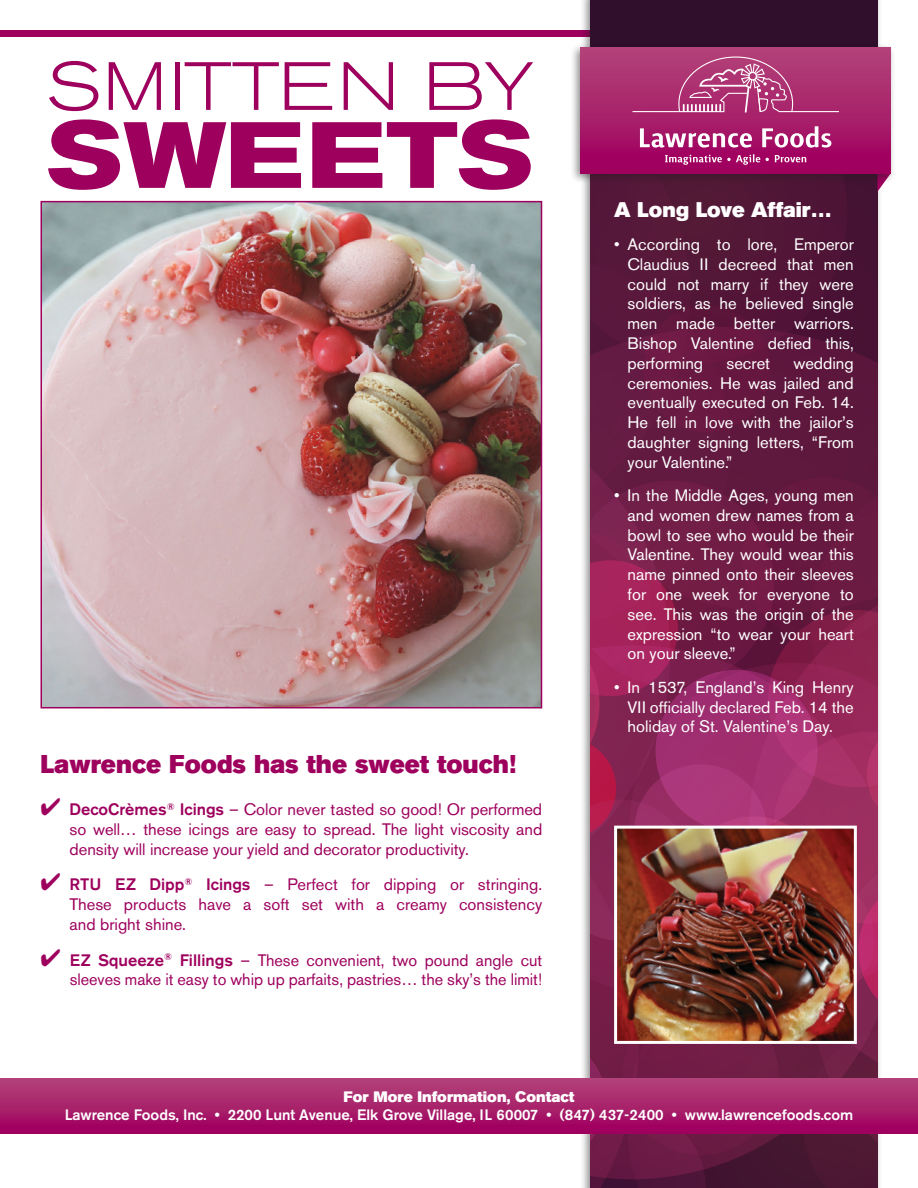
<style>
.page{position:relative;width:918px;height:1188px;background:#fff}
.page>*{position:absolute;margin:0;border:0;box-sizing:border-box;transform-origin:0 0}
.t1{font:700 expanded 93px "Akzidenz Grotesk BE";letter-spacing:.02em;color:#9e005d}
.t2{font:300 expanded 67.5px "Akzidenz Grotesk BE";letter-spacing:.02em;color:#9e005d}
.t3{font:25.5px "Akzidenz Grotesk BE Super";color:#9e005d}
.t4{font:21px "Akzidenz Grotesk BE Super";color:#fff}
.t5{font:16.5px/19.8px "Akzidenz Grotesk BE";color:#fff;text-align:justify}
.t6{font:16.5px/19.8px "Akzidenz Grotesk BE";color:#9e005d;text-align:justify}
.t7{font:500 15px "Akzidenz Grotesk BE";color:#fff}
.t8{font:15px "Akzidenz Grotesk BE Super";color:#fff}
.s1{font-weight:500}
</style>
<div class="page">
<div style="left:0;top:30px;width:590px;height:7px;background:#9e005d"></div>
<div style="left:580px;top:0;width:302px;height:1188px;background:#231f20;opacity:.5"></div>
<div style="left:590px;top:0;width:288px;height:1188px;background:#2f0f2c"></div>
<svg style="left:762px;top:184px;width:116px;height:215px;background:#501437"></svg>
<svg style="left:690px;top:184px;width:157px;height:179px;background:#511537"></svg>
<div style="left:590px;top:184px;width:100px;height:74px;background:#561939"></div>
<svg style="left:590px;top:258px;width:141px;height:141px;background:#5a183c"></svg>
<svg style="left:643px;top:305px;width:127px;height:127px;background:#671840"></svg>
<svg style="left:590px;top:399px;width:288px;height:789px;background:#7c204e"></svg>
<svg style="left:878px;top:184px;width:5px;height:8px"></svg>
<div style="left:570px;top:42px;width:326px;height:142px;background:#231f20;opacity:.5"></div>
<div style="left:580px;top:47px;width:311px;height:126px;background:linear-gradient(to bottom,#b34679,#9f005e)"></div>
<svg style="left:631px;top:56px;width:209px;height:92px;background:#b54480"></svg>
<svg style="left:665px;top:154px;width:95px;height:11px"></svg>
<svg style="left:775px;top:155px;width:31px;height:7px"></svg>
<div style="left:0;top:1078px;width:918px;height:55px;background:linear-gradient(to bottom,#b34679,#9f005e)"></div>
<img style="left:618px;top:830px;width:235px;height:210px">
<div style="left:614px;top:826px;width:243px;height:218px;border:3px solid #fff"></div>
<img style="left:43px;top:204px;width:496px;height:501px">
<div style="left:40px;top:201px;width:502px;height:507px;border:2px solid #9e005d"></div>
<h2 class="t2" style="left:47px;top:48px;width:488px">SMITTEN BY</h2>
<h1 class="t1" style="left:47px;top:102px;width:488px">SWEETS</h1>
<h3 class="t3" style="left:40px;top:749px;width:477px">Lawrence Foods has the sweet touch!</h3>
<p class="t6" style="left:70px;top:800px;width:474px;text-indent:-29px">✔ <span class="s1">DecoCrèmes</span><sup>®</sup> <span class="s1">Icings</span> – Color never tasted so good! Or performed so well… these icings are easy to spread. The light viscosity and density will increase your yield and decorator productivity.</p>
<p class="t6" style="left:70px;top:875px;width:474px;text-indent:-29px">✔ <span class="s1">RTU EZ Dipp</span><sup>®</sup> <span class="s1">Icings</span> – Perfect for dipping or stringing.<br>These products have a soft set with a creamy consistency and bright shine.</p>
<p class="t6" style="left:40px;top:950px;width:503px;text-align:right">✔ <span class="s1">EZ Squeeze</span><sup>®</sup> <span class="s1">Fillings</span> – These convenient, two pound angle cut sleeves make it easy to whip up parfaits, pastries… the sky’s the limit!</p>
<p class="t4" style="left:614px;top:197px;width:219px">A Long Love Affair…</p>
<p class="t5" style="left:628px;top:234px;width:228px;text-indent:-13px">• According to lore, Emperor Claudius II decreed that men could not marry if they were soldiers, as he believed single men made better warriors.<br>Bishop Valentine defied this, performing</p>
<p class="t5" style="left:628px;top:353px;width:228px;text-indent:166px">wedding ceremonies. He was jailed and eventually executed on Feb. 14.<br>He fell in love with the jailor’s daughter signing letters, “From your Valentine.”</p>
<p class="t5" style="left:628px;top:485px;width:228px;text-indent:-13px">• In the Middle Ages, young men and women drew names from a bowl to see who would be their Valentine. They would wear this name pinned onto their sleeves for one week for everyone to see. This was the origin of the expression “to wear your heart on your sleeve.”</p>
<p class="t5" style="left:628px;top:677px;width:228px;text-indent:-13px">• In 1537, England’s King Henry VII officially declared Feb. 14 the holiday of St. Valentine’s Day.</p>
<p class="t5" style="left:726px;top:353px;width:45px">secret</p>
<p class="t8" style="left:343px;top:1088px;width:233px">For More Information, Contact</p>
<p class="t7" style="left:65px;top:1106px;width:790px">Lawrence Foods, Inc. • 2200 Lunt Avenue, Elk Grove Village, IL 60007 • (847) 437-2400 • www.lawrencefoods.com</p>
</div>
